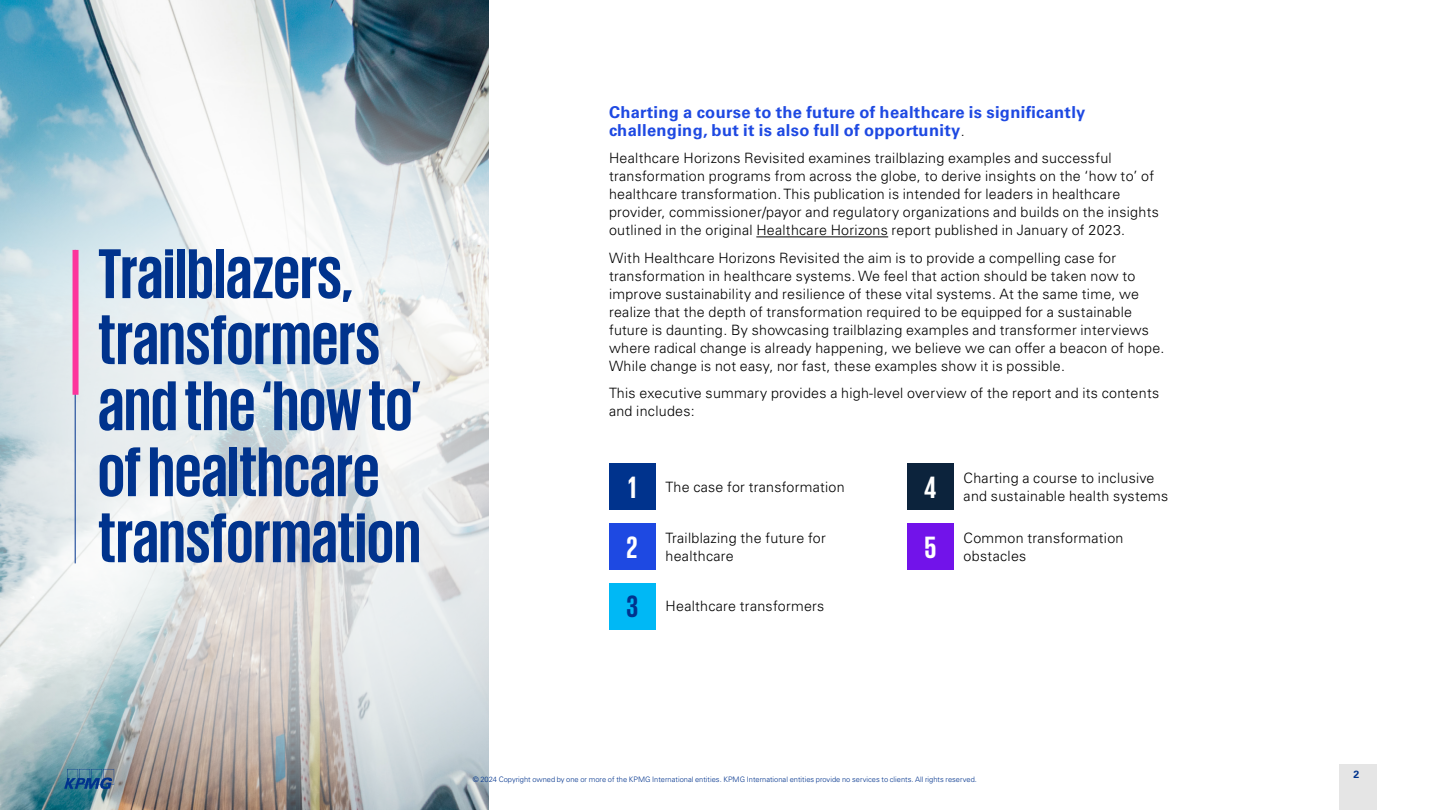
<style>
.page{position:relative;width:1440px;height:810px;background:#fff}
.page>*{position:absolute;margin:0;border:0;box-sizing:border-box;transform-origin:0 0}
.t1{font:700 72px/66px "KPMG";color:#00338d}
.t2{font:700 31.5px "KPMG";color:#fff}
.t3{font:700 31.5px "KPMG";color:#00338d}
.t4{font:700 16.5px/18px "Univers LT Std";letter-spacing:.02em;color:#1e49e2}
.t5{font:300 14.25px/18px "Univers LT Std";letter-spacing:.02em;color:#000}
.t6{font:700 10.5px "Univers LT Std";color:#00338d}
.t7{font:300 7.5px "Univers LT Std";color:#00338d}
.s1{font-weight:300;font-size:14.25px;color:#000}
</style>
<div class="page">
<img style="left:0;top:0;width:488px;height:34px">
<svg style="left:0;top:34px;width:656px;height:776px"></svg>
<hr style="left:756px;top:237px;width:132px;height:1px;background:#000">
<div style="left:609px;top:463px;width:46px;height:47px;background:#00338d"></div>
<div style="left:609px;top:583px;width:46px;height:46px;background:#00b8f5"></div>
<div style="left:907px;top:523px;width:46px;height:47px;background:#7213ea"></div>
<div style="left:609px;top:523px;width:46px;height:47px;background:#1e49e2"></div>
<div style="left:907px;top:463px;width:46px;height:47px;background:#0c233c"></div>
<div style="left:1338px;top:764px;width:38px;height:46px;background:#e5e5e5"></div>
<svg style="left:64px;top:769px;width:50px;height:20px"></svg>
<hr style="left:75px;top:250px;width:1px;height:313px;background:#00338d">
<div style="left:73px;top:250px;width:6px;height:145px;background:#fd349c"></div>
<h1 class="t1" style="left:98px;top:239px;width:325px">Trailblazers, transformers and the ‘how to’ of healthcare transformation</h1>
<p class="t4" style="left:609px;top:104px;width:478px">Charting a course to the future of healthcare is significantly challenging, but it is also full of opportunity<span class="s1">.</span></p>
<p class="t5" style="left:609px;top:149px;width:551px">Healthcare Horizons Revisited examines trailblazing examples and successful transformation programs from across the globe, to derive insights on the ‘how to’ of healthcare transformation. This publication is intended for leaders in healthcare provider, commissioner/payor and regulatory organizations and builds on the insights outlined in the original Healthcare Horizons report published in January of 2023.</p>
<p class="t5" style="left:609px;top:249px;width:557px">With Healthcare Horizons Revisited the aim is to provide a compelling case for transformation in healthcare systems. We feel that action should be taken now to improve sustainability and resilience of these vital systems. At the same time, we realize that the depth of transformation required to be equipped for a sustainable future is daunting. By showcasing trailblazing examples and transformer interviews where radical change is already happening, we believe we can offer a beacon of hope.<br>While change is not easy, nor fast, these examples show it is possible.</p>
<p class="t5" style="left:609px;top:384px;width:552px">This executive summary provides a high-level overview of the report and its contents and includes:</p>
<h2 class="t2" style="left:628px;top:471px;width:10px">1</h2>
<p class="t5" style="left:665px;top:478px;width:181px">The case for transformation</p>
<p class="t5" style="left:626px;top:528px;width:201px;text-indent:39px">Trailblazing the future for<br><sup>2</sup> healthcare</p>
<h2 class="t3" style="left:626px;top:591px;width:13px">3</h2>
<p class="t5" style="left:665px;top:597px;width:160px">Healthcare transformers</p>
<p class="t5" style="left:924px;top:469px;width:246px;text-indent:40px">Charting a course to inclusive<br><sup>4</sup> and sustainable health systems</p>
<p class="t5" style="left:924px;top:528px;width:201px;text-indent:39px">Common transformation<br><sup>5</sup> obstacles</p>
<p class="t7" style="left:473px;top:775px;width:506px">© 2024 Copyright owned by one or more of the KPMG International entities. KPMG International entities provide no services to clients. All rights reserved.</p>
<p class="t6" style="left:1353px;top:768px;width:7px">2</p>
</div>
